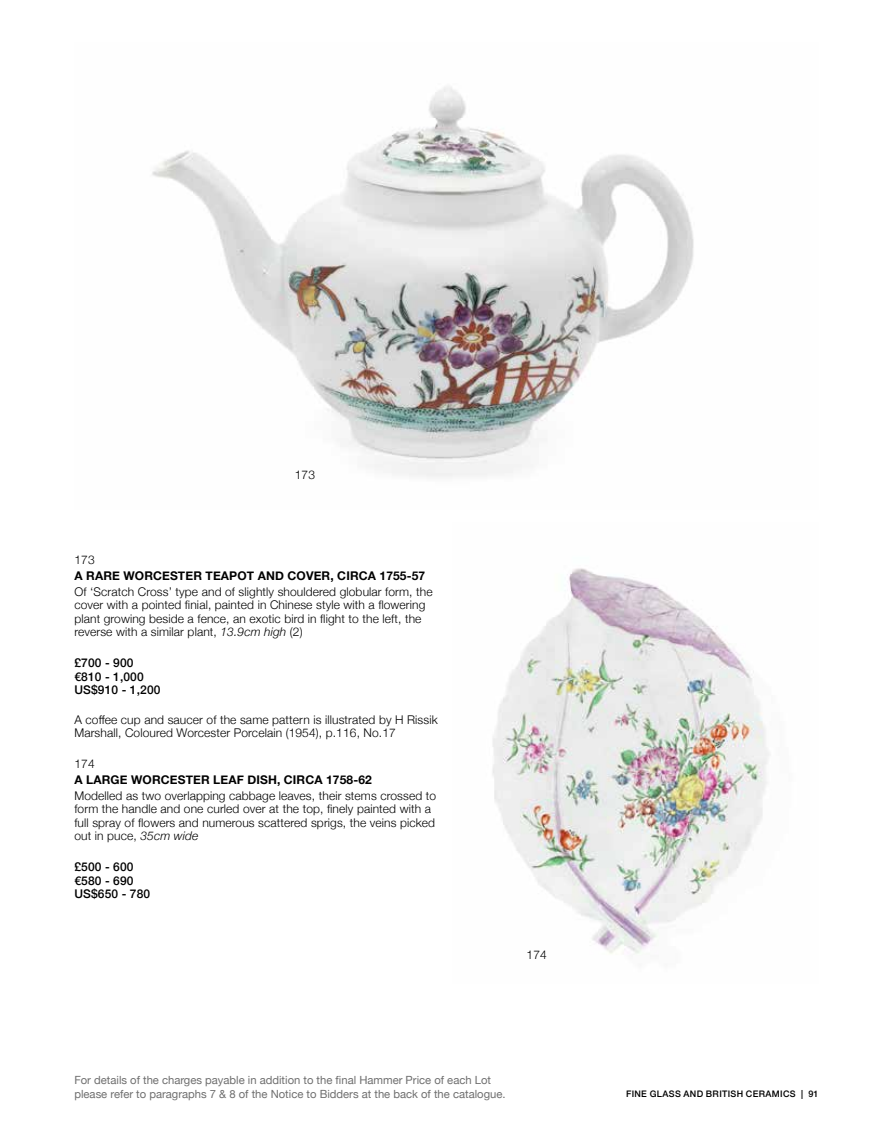
<style>
.page{position:relative;width:893px;height:1127px;background:#fff}
.page>*{position:absolute;margin:0;border:0;box-sizing:border-box;transform-origin:0 0}
.t1{font:300 12px/13.5px "Helvetica Neue";letter-spacing:.01em;color:#000}
.t2{font:700 12px "Helvetica Neue";letter-spacing:.01em;color:#000}
.t3{font:500 12px/13.5px "Helvetica Neue";letter-spacing:.01em;color:#000}
.t4{font:11.25px/13.5px "Helvetica Neue";color:#6f6f6f}
.t5{font:500 9px "Helvetica Neue";letter-spacing:.035em;color:#000}
.s1{font-style:italic}
</style>
<div class="page">
<img style="left:152px;top:87px;width:542px;height:390px">
<img style="left:492px;top:568px;width:278px;height:386px">
<p class="t1" style="left:295px;top:467px;width:22px">173</p>
<p class="t1" style="left:74px;top:552px;width:22px">173</p>
<p class="t2" style="left:74px;top:566px;width:352px">A RARE WORCESTER TEAPOT AND COVER, CIRCA 1755-57</p>
<p class="t1" style="left:74px;top:584px;width:360px">Of ‘Scratch Cross’ type and of slightly shouldered globular form, the cover with a pointed finial, painted in Chinese style with a flowering plant growing beside a fence, an exotic bird in flight to the left, the reverse with a similar plant, <span class="s1">13.9cm high</span> (2)</p>
<p class="t3" style="left:74px;top:655px;width:88px">£700 - 900 €810 - 1,000<br>US$910 - 1,200</p>
<p class="t1" style="left:74px;top:712px;width:365px">A coffee cup and saucer of the same pattern is illustrated by H Rissik<br>Marshall, Coloured Worcester Porcelain (1954), p.116, No.17</p>
<p class="t1" style="left:74px;top:756px;width:22px">174</p>
<p class="t2" style="left:74px;top:770px;width:299px">A LARGE WORCESTER LEAF DISH, CIRCA 1758-62</p>
<p class="t1" style="left:74px;top:788px;width:363px">Modelled as two overlapping cabbage leaves, their stems crossed to form the handle and one curled over at the top, finely painted with a full spray of flowers and numerous scattered sprigs, the veins picked out in puce, <span class="s1">35cm wide</span></p>
<p class="t3" style="left:74px;top:859px;width:77px">£500 - 600 €580 - 690<br>US$650 - 780</p>
<p class="t1" style="left:527px;top:946px;width:22px">174</p>
<p class="t4" style="left:74px;top:1074px;width:433px">For details of the charges payable in addition to the final Hammer Price of each Lot please refer to paragraphs 7 &amp; 8 of the Notice to Bidders at the back of the catalogue.</p>
<p class="t5" style="left:626px;top:1087px;width:194px">FINE GLASS AND BRITISH CERAMICS | 91</p>
</div>
